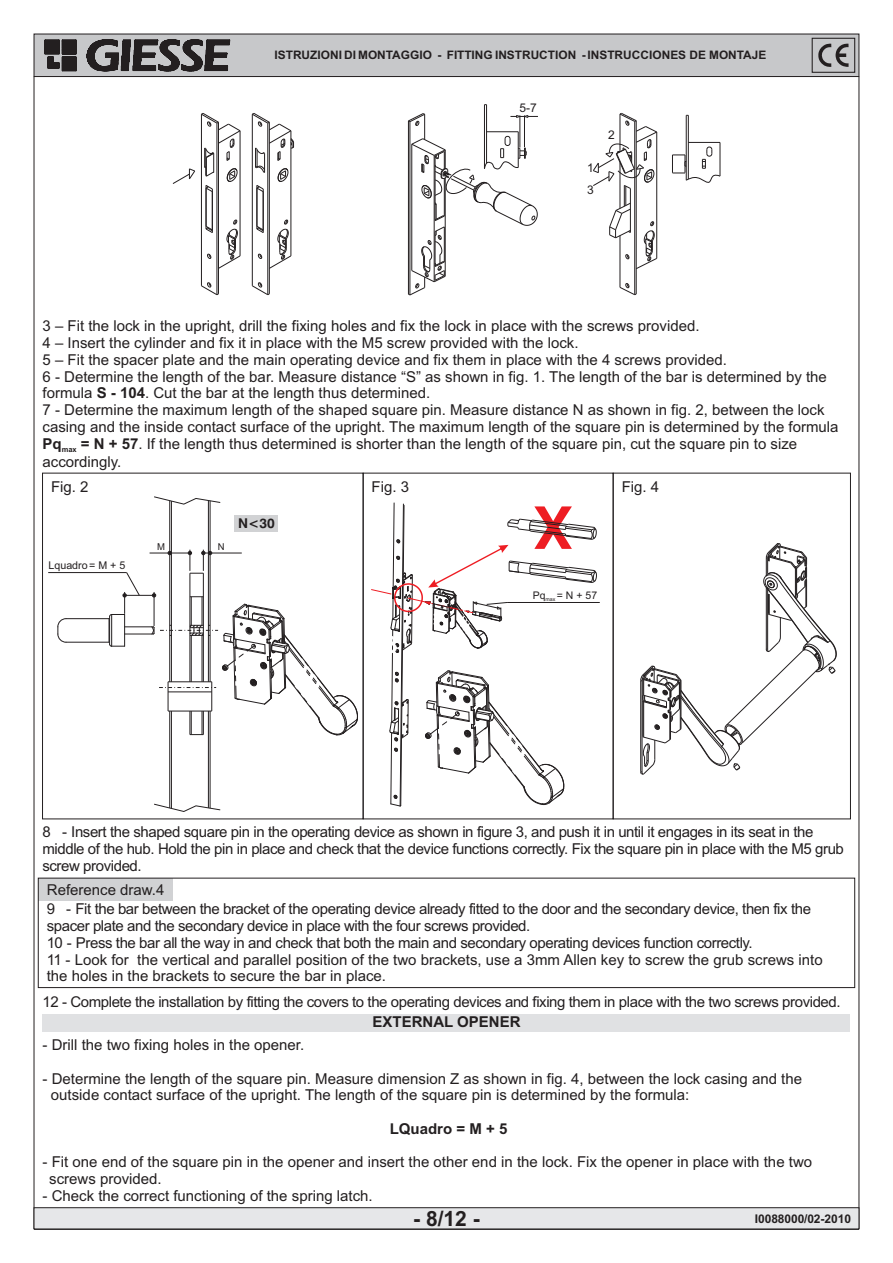
<style>
.page{position:relative;width:893px;height:1263px;background:#fff}
.page>*{position:absolute;margin:0;border:0;box-sizing:border-box;transform-origin:0 0}
.t1{font:700 59.1px "Swiss 721 BT";color:#ee1d23}
.t2{font:700 21px "Arial";color:#231f20}
.t3{font:15px/16.8px "Arial";color:#231f20}
.t4{font:15px/16.8px "Arial";letter-spacing:-.03em;color:#231f20}
.t5{font:700 15px "Arial";color:#231f20}
.t6{font:14.85px "Arial";letter-spacing:-.03em;color:#231f20}
.t7{font:700 13.5px "Swiss 721 BT";color:#231f20}
.t8{font:700 12px "Arial";color:#231f20}
.t9{font:12px "Arial";color:#231f20}
.t10{font:700 11.7px "Arial";color:#231f20}
.t11{font:10.65px "Arial";color:#231f20}
.t12{font:10.5px "Arial";color:#231f20}
.t13{font:9.45px "Arial";color:#231f20}
.s1{font-weight:700}
</style>
<div class="page">
<div style="left:34px;top:34px;width:825px;height:43px;background:#c7c8ca"></div>
<svg style="left:44px;top:39px;width:186px;height:33px"></svg>
<div style="left:34px;top:34px;width:825px;height:43px;border:1px solid #231f20"></div>
<hr style="left:34px;top:77px;width:1px;height:1152px;background:#231f20">
<hr style="left:859px;top:77px;width:1px;height:1152px;background:#231f20">
<svg style="left:818px;top:44px;width:30px;height:23px"></svg>
<div style="left:812px;top:38px;width:43px;height:35px;border:1px solid #231f20"></div>
<hr style="left:257px;top:188px;width:1px;height:38px;background:#231f20">
<hr style="left:291px;top:131px;width:1px;height:125px;background:#231f20">
<hr style="left:256px;top:185px;width:1px;height:44px;background:#231f20">
<hr style="left:263px;top:189px;width:1px;height:44px;background:#231f20">
<svg style="left:256px;top:219px;width:36px;height:50px"></svg>
<hr style="left:252px;top:114px;width:1px;height:172px;background:#231f20">
<hr style="left:269px;top:122px;width:1px;height:172px;background:#231f20">
<hr style="left:267px;top:123px;width:1px;height:172px;background:#231f20">
<svg style="left:251px;top:282px;width:19px;height:13px"></svg>
<svg style="left:251px;top:113px;width:44px;height:80px"></svg>
<hr style="left:240px;top:131px;width:1px;height:125px;background:#231f20">
<hr style="left:206px;top:185px;width:1px;height:44px;background:#231f20">
<hr style="left:212px;top:189px;width:1px;height:44px;background:#231f20">
<svg style="left:205px;top:219px;width:36px;height:50px"></svg>
<hr style="left:201px;top:114px;width:1px;height:172px;background:#231f20">
<hr style="left:218px;top:122px;width:1px;height:172px;background:#231f20">
<hr style="left:217px;top:123px;width:1px;height:172px;background:#231f20">
<svg style="left:200px;top:282px;width:19px;height:13px"></svg>
<svg style="left:172px;top:113px;width:69px;height:80px"></svg>
<hr style="left:486px;top:105px;width:1px;height:58px;background:#231f20">
<hr style="left:484px;top:105px;width:1px;height:64px;background:#231f20">
<svg style="left:407px;top:113px;width:131px;height:183px"></svg>
<hr style="left:524px;top:115px;width:1px;height:32px;background:#231f20">
<hr style="left:519px;top:115px;width:1px;height:32px;background:#231f20">
<hr style="left:688px;top:115px;width:1px;height:64px;background:#231f20">
<hr style="left:686px;top:115px;width:1px;height:65px;background:#231f20">
<hr style="left:688px;top:142px;width:32px;height:1px;background:#231f20">
<hr style="left:720px;top:142px;width:1px;height:34px;background:#231f20">
<svg style="left:672px;top:146px;width:49px;height:37px"></svg>
<hr style="left:634px;top:121px;width:1px;height:174px;background:#231f20">
<hr style="left:636px;top:121px;width:1px;height:173px;background:#231f20">
<hr style="left:620px;top:236px;width:1px;height:51px;background:#231f20">
<svg style="left:619px;top:283px;width:18px;height:13px"></svg>
<svg style="left:593px;top:113px;width:65px;height:157px"></svg>
<div style="left:43px;top:1014px;width:807px;height:17px;background:#e0e1e3"></div>
<div style="left:38px;top:878px;width:134px;height:23px;background:#d1d2d4"></div>
<div style="left:38px;top:878px;width:817px;height:110px;border:1px solid #231f20"></div>
<svg style="left:33px;top:1207px;width:827px;height:23px;background:#d0d1d3"></svg>
<hr style="left:507px;top:602px;width:93px;height:1px;background:#231f20">
<hr style="left:169px;top:501px;width:1px;height:181px;background:#231f20">
<hr style="left:210px;top:501px;width:1px;height:181px;background:#231f20">
<svg style="left:154px;top:496px;width:67px;height:9px"></svg>
<svg style="left:154px;top:803px;width:67px;height:9px"></svg>
<hr style="left:171px;top:501px;width:1px;height:181px;background:#231f20">
<hr style="left:208px;top:500px;width:1px;height:182px;background:#231f20">
<hr style="left:169px;top:711px;width:1px;height:97px;background:#231f20">
<hr style="left:210px;top:711px;width:1px;height:97px;background:#231f20">
<hr style="left:171px;top:711px;width:1px;height:97px;background:#231f20">
<hr style="left:208px;top:711px;width:1px;height:97px;background:#231f20">
<hr style="left:66px;top:642px;width:43px;height:1px;background:#231f20">
<svg style="left:57px;top:618px;width:10px;height:25px"></svg>
<hr style="left:66px;top:618px;width:43px;height:1px;background:#231f20">
<hr style="left:48px;top:572px;width:79px;height:1px;background:#231f20">
<svg style="left:109px;top:550px;width:249px;height:196px"></svg>
<svg style="left:640px;top:543px;width:197px;height:232px"></svg>
<div style="left:613px;top:473px;width:238px;height:346px;border:1px solid #231f20"></div>
<div style="left:235px;top:515px;width:43px;height:16px;background:#d1d2d4"></div>
<svg style="left:371px;top:502px;width:226px;height:305px"></svg>
<p class="t10" style="left:275px;top:51px;width:493px">ISTRUZIONI DI MONTAGGIO - FITTING INSTRUCTION - INSTRUCCIONES DE MONTAJE</p>
<p class="t9" style="left:519px;top:103px;width:19px">5-7</p>
<p class="t9" style="left:587px;top:164px;width:8px">1</p>
<p class="t9" style="left:587px;top:185px;width:8px">3</p>
<p class="t9" style="left:608px;top:130px;width:8px">2</p>
<p class="t3" style="left:43px;top:319px;width:797px">3 – Fit the lock in the upright, drill the fixing holes and fix the lock in place with the screws provided.<br>4 – Insert the cylinder and fix it in place with the M5 screw provided with the lock.<br>5 – Fit the spacer plate and the main operating device and fix them in place with the 4 screws provided.<br>6 - Determine the length of the bar. Measure distance “S” as shown in fig. 1. The length of the bar is determined by the formula <span class="s1">S - 104</span>. Cut the bar at the length thus determined.<br>7 - Determine the maximum length of the shaped square pin. Measure distance N as shown in fig. 2, between the lock casing and the inside contact surface of the upright. The maximum length of the square pin is determined by the formula <span class="s1">Pq</span><sub>max</sub> <span class="s1">= N + 57</span>. If the length thus determined is shorter than the length of the square pin, cut the square pin to size</p>
<p class="t3" style="left:43px;top:454px;width:80px">accordingly.</p>
<p class="t3" style="left:51px;top:480px;width:39px">Fig. 2</p>
<p class="t3" style="left:372px;top:480px;width:39px">Fig. 3</p>
<p class="t3" style="left:622px;top:480px;width:39px">Fig. 4</p>
<p class="t11" style="left:49px;top:561px;width:78px">Lquadro= M + 5</p>
<p class="t13" style="left:157px;top:543px;width:9px">M</p>
<p class="t13" style="left:218px;top:543px;width:8px">N</p>
<p class="t7" style="left:238px;top:518px;width:38px">N&lt;30</p>
<p class="t1" style="left:535px;top:504px;width:38px">X</p>
<p class="t12" style="left:533px;top:591px;width:66px">Pq<sub>max</sub> = N + 57</p>
<p class="t4" style="left:42px;top:825px;width:803px;text-indent:20px">- Insert the shaped square pin in the operating device as shown in figure 3, and push it in until it engages in its seat in the middle of the hub. Hold the pin in place and check that the device functions correctly. Fix the square pin in place with the M5 grub screw provided.</p>
<p class="t3" style="left:43px;top:825px;width:10px">8</p>
<p class="t3" style="left:47px;top:881px;width:119px;line-height:19.6px">Reference draw.4<br>9</p>
<p class="t4" style="left:47px;top:902px;width:777px;text-indent:20px">- Fit the bar between the bracket of the operating device already fitted to the door and the secondary device, then fix the spacer plate and the secondary device in place with the four screws provided.<br>10 - Press the bar all the way in and check that both the main and secondary operating devices function correctly.<br>11 - Look for the vertical and parallel position of the two brackets, use a 3mm Allen key to screw the grub screws into the holes in the brackets to secure the bar in place.</p>
<p class="t6" style="left:43px;top:996px;width:800px">12 - Complete the installation by fitting the covers to the operating devices and fixing them in place with the two screws provided.</p>
<p class="t5" style="left:372px;top:1016px;width:150px">EXTERNAL OPENER</p>
<p class="t3" style="left:43px;top:1038px;width:263px">- Drill the two fixing holes in the opener.</p>
<p class="t3" style="left:51px;top:1071px;width:753px;text-indent:-8px">- Determine the length of the square pin. Measure dimension Z as shown in fig. 4, between the lock casing and the outside contact surface of the upright. The length of the square pin is determined by the formula:</p>
<p class="t5" style="left:390px;top:1123px;width:119px">LQuadro = M + 5</p>
<p class="t3" style="left:49px;top:1155px;width:764px;text-indent:-7px">- Fit one end of the square pin in the opener and insert the other end in the lock. Fix the opener in place with the two screws provided.</p>
<p class="t3" style="left:43px;top:1188px;width:332px">- Check the correct functioning of the spring latch.</p>
<p class="t2" style="left:413px;top:1210px;width:68px">- 8/12 -</p>
<p class="t8" style="left:755px;top:1214px;width:98px">I0088000/02-2010</p>
</div>
